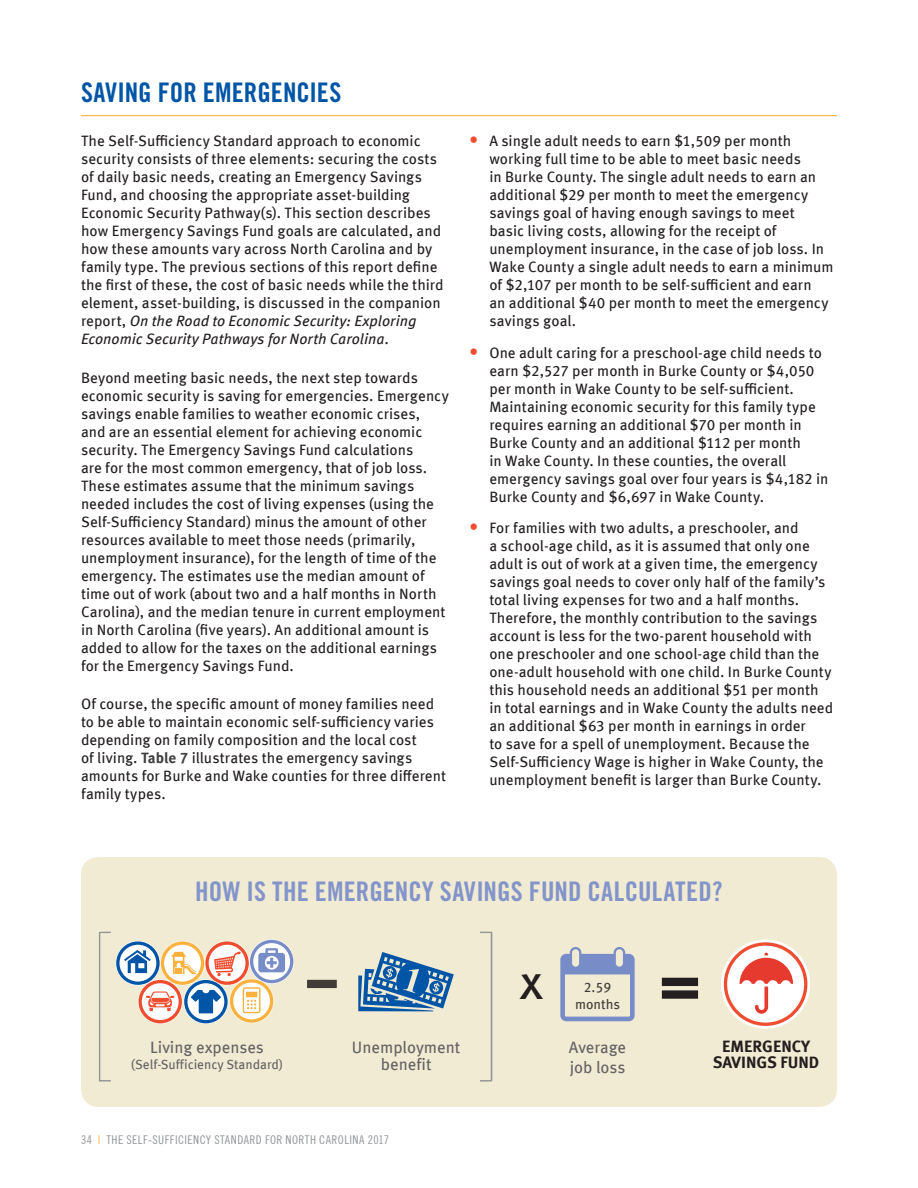
<style>
.page{position:relative;width:918px;height:1188px;background:#fff}
.page>*{position:absolute;margin:0;border:0;box-sizing:border-box;transform-origin:0 0}
.t1{font:700 66px "Meta Offc";color:#231f20}
.t2{font:49.5px "Meta Offc";color:#231f20}
.Text_Box_Header{font:27px "Trade Gothic LT Std Bd Cn 20";letter-spacing:.005em;color:#8294ca}
.Heading_L2__Chapter{font:27px "Trade Gothic LT Std Bd Cn 20";color:#0155a7}
.t3{font:16.5px/16.5px "Meta Offc";color:#636366;text-align:center}
.t4{font:700 16.5px/16.5px "Meta Offc";color:#231f20;text-align:center}
.Body{font:15px/18px "Meta Offc";color:#231f20}
.t5{font:13.8px "Meta Offc";color:#403c38}
.t6{font:13.2px "Meta Offc";color:#636366}
.Master_Header{font:12px "Trade Gothic LT Std Cn 18";letter-spacing:.035em;color:#939598}
.s1{font-style:italic}
.s2{font-weight:700;color:#3e3e3f}
.s3{font-size:18px;color:#ef4d30}
.s4{color:#fbb13d}
</style>
<div class="page">
<div style="left:81px;top:857px;width:756px;height:250px;background:#f1ebd3;border-radius:18px"></div>
<hr style="left:81px;top:115px;width:756px;height:1px;background:#fbb13d">
<svg style="left:116px;top:941px;width:44px;height:44px"></svg>
<svg style="left:118px;top:943px;width:40px;height:40px"></svg>
<div style="left:116px;top:941px;width:44px;height:44px;border:3px solid #0155a7;border-radius:50%"></div>
<svg style="left:124px;top:950px;width:27px;height:23px"></svg>
<svg style="left:160px;top:941px;width:45px;height:44px"></svg>
<svg style="left:162px;top:943px;width:41px;height:40px"></svg>
<div style="left:161px;top:941px;width:43px;height:44px;border:3px solid #fbb13d;border-radius:50%"></div>
<svg style="left:171px;top:952px;width:25px;height:22px"></svg>
<svg style="left:205px;top:941px;width:44px;height:44px"></svg>
<svg style="left:207px;top:943px;width:40px;height:40px"></svg>
<div style="left:205px;top:941px;width:44px;height:44px;border:3px solid #ef4d30;border-radius:50%"></div>
<svg style="left:214px;top:952px;width:27px;height:24px"></svg>
<svg style="left:138px;top:979px;width:45px;height:45px"></svg>
<svg style="left:140px;top:982px;width:40px;height:40px"></svg>
<div style="left:139px;top:980px;width:43px;height:43px;border:3px solid #ef4d30;border-radius:50%"></div>
<svg style="left:146px;top:992px;width:28px;height:19px"></svg>
<svg style="left:249px;top:939px;width:45px;height:45px"></svg>
<svg style="left:252px;top:941px;width:40px;height:41px"></svg>
<div style="left:250px;top:940px;width:43px;height:43px;border:3px solid #788dc7;border-radius:50%"></div>
<svg style="left:258px;top:948px;width:27px;height:24px"></svg>
<svg style="left:184px;top:979px;width:44px;height:45px"></svg>
<svg style="left:186px;top:982px;width:40px;height:40px"></svg>
<div style="left:184px;top:980px;width:44px;height:43px;border:3px solid #0155a7;border-radius:50%"></div>
<svg style="left:191px;top:990px;width:30px;height:23px"></svg>
<svg style="left:229px;top:979px;width:45px;height:44px"></svg>
<svg style="left:232px;top:981px;width:40px;height:40px"></svg>
<div style="left:230px;top:979px;width:43px;height:44px;border:3px solid #fbb13d;border-radius:50%"></div>
<svg style="left:243px;top:987px;width:18px;height:26px"></svg>
<svg style="left:721px;top:940px;width:89px;height:89px"></svg>
<svg style="left:725px;top:944px;width:81px;height:80px;background:#fce1dd"></svg>
<div style="left:724px;top:942px;width:83px;height:84px;border:3px solid #ef4d30;border-radius:50%"></div>
<svg style="left:740px;top:953px;width:53px;height:61px;background:#f6b9b5"></svg>
<svg style="left:358px;top:952px;width:96px;height:59px"></svg>
<div style="left:307px;top:980px;width:30px;height:8px;background:#403c38"></div>
<svg style="left:560px;top:947px;width:75px;height:74px"></svg>
<hr style="left:99px;top:932px;width:1px;height:149px;background:#939598">
<svg style="left:100px;top:931px;width:11px;height:2px"></svg>
<svg style="left:99px;top:1080px;width:12px;height:2px"></svg>
<hr style="left:491px;top:932px;width:1px;height:149px;background:#939598">
<svg style="left:480px;top:1080px;width:12px;height:2px"></svg>
<svg style="left:480px;top:931px;width:12px;height:2px"></svg>
<h1 class="Heading_L2__Chapter" style="left:81px;top:76px;width:262px">SAVING FOR EMERGENCIES</h1>
<p class="Body" style="left:81px;top:133px;width:364px">The Self-Sufficiency Standard approach to economic security consists of three elements: securing the costs of daily basic needs, creating an Emergency Savings Fund, and choosing the appropriate asset-building Economic Security Pathway(s). This section describes how Emergency Savings Fund goals are calculated, and how these amounts vary across North Carolina and by family type. The previous sections of this report define the first of these, the cost of basic needs while the third element, asset-building, is discussed in the companion report, <span class="s1">On the Road to Economic Security: Exploring Economic Security Pathways for North Carolina</span>.</p>
<p class="Body" style="left:81px;top:369px;width:369px">Beyond meeting basic needs, the next step towards economic security is saving for emergencies. Emergency savings enable families to weather economic crises,<br>and are an essential element for achieving economic security. The Emergency Savings Fund calculations<br>are for the most common emergency, that of job loss.<br>These estimates assume that the minimum savings needed includes the cost of living expenses (using the Self-Sufficiency Standard) minus the amount of other resources available to meet those needs (primarily, unemployment insurance), for the length of time of the emergency. The estimates use the median amount of time out of work (about two and a half months in North Carolina), and the median tenure in current employment in North Carolina (five years). An additional amount is added to allow for the taxes on the additional earnings for the Emergency Savings Fund.</p>
<p class="Body" style="left:81px;top:695px;width:367px">Of course, the specific amount of money families need to be able to maintain economic self-sufficiency varies depending on family composition and the local cost<br>of living. <span class="s2">Table 7</span> illustrates the emergency savings amounts for Burke and Wake counties for three different family types.</p>
<p class="Body" style="left:489px;top:133px;width:346px;text-indent:-20px"><span class="s3">•</span> A single adult needs to earn $1,509 per month working full time to be able to meet basic needs<br>in Burke County. The single adult needs to earn an additional $29 per month to meet the emergency savings goal of having enough savings to meet<br>basic living costs, allowing for the receipt of unemployment insurance, in the case of job loss. In Wake County a single adult needs to earn a minimum of $2,107 per month to be self-sufficient and earn<br>an additional $40 per month to meet the emergency savings goal.</p>
<p class="Body" style="left:489px;top:344px;width:341px;text-indent:-20px"><span class="s3">•</span> One adult caring for a preschool-age child needs to earn $2,527 per month in Burke County or $4,050 per month in Wake County to be self-sufficient.<br>Maintaining economic security for this family type requires earning an additional $70 per month in Burke County and an additional $112 per month<br>in Wake County. In these counties, the overall emergency savings goal over four years is $4,182 in Burke County and $6,697 in Wake County.</p>
<p class="Body" style="left:489px;top:520px;width:345px;text-indent:-20px"><span class="s3">•</span> For families with two adults, a preschooler, and<br>a school-age child, as it is assumed that only one adult is out of work at a given time, the emergency savings goal needs to cover only half of the family’s total living expenses for two and a half months.<br>Therefore, the monthly contribution to the savings account is less for the two-parent household with one preschooler and one school-age child than the one-adult household with one child. In Burke County this household needs an additional $51 per month in total earnings and in Wake County the adults need an additional $63 per month in earnings in order<br>to save for a spell of unemployment. Because the Self-Sufficiency Wage is higher in Wake County, the unemployment benefit is larger than Burke County.</p>
<p class="Text_Box_Header" style="left:195px;top:875px;width:529px">HOW IS THE EMERGENCY SAVINGS FUND CALCULATED?</p>
<p class="t3" style="left:150px;top:1040px;width:115px">Living expenses</p>
<p class="t6" style="left:131px;top:1057px;width:153px">(Self-Sufficiency Standard)</p>
<p class="t3" style="left:352px;top:1039px;width:110px">Unemployment benefit</p>
<p class="Master_Header" style="left:81px;top:1133px;width:310px">34 <span class="s4">|</span> THE SELF-SUFFICIENCY STANDARD FOR NORTH CAROLINA 2017</p>
<p class="t2" style="left:519px;top:953px;width:25px">x</p>
<p class="t1" style="left:659px;top:946px;width:44px">=</p>
<p class="t5" style="left:584px;top:979px;width:29px">2.59</p>
<p class="t5" style="left:575px;top:996px;width:46px">months</p>
<p class="t3" style="left:569px;top:1038px;width:59px;line-height:19.8px;text-align:left">Average job loss</p>
<p class="t4" style="left:713px;top:1038px;width:108px">EMERGENCY<br>SAVINGS FUND</p>
</div>
